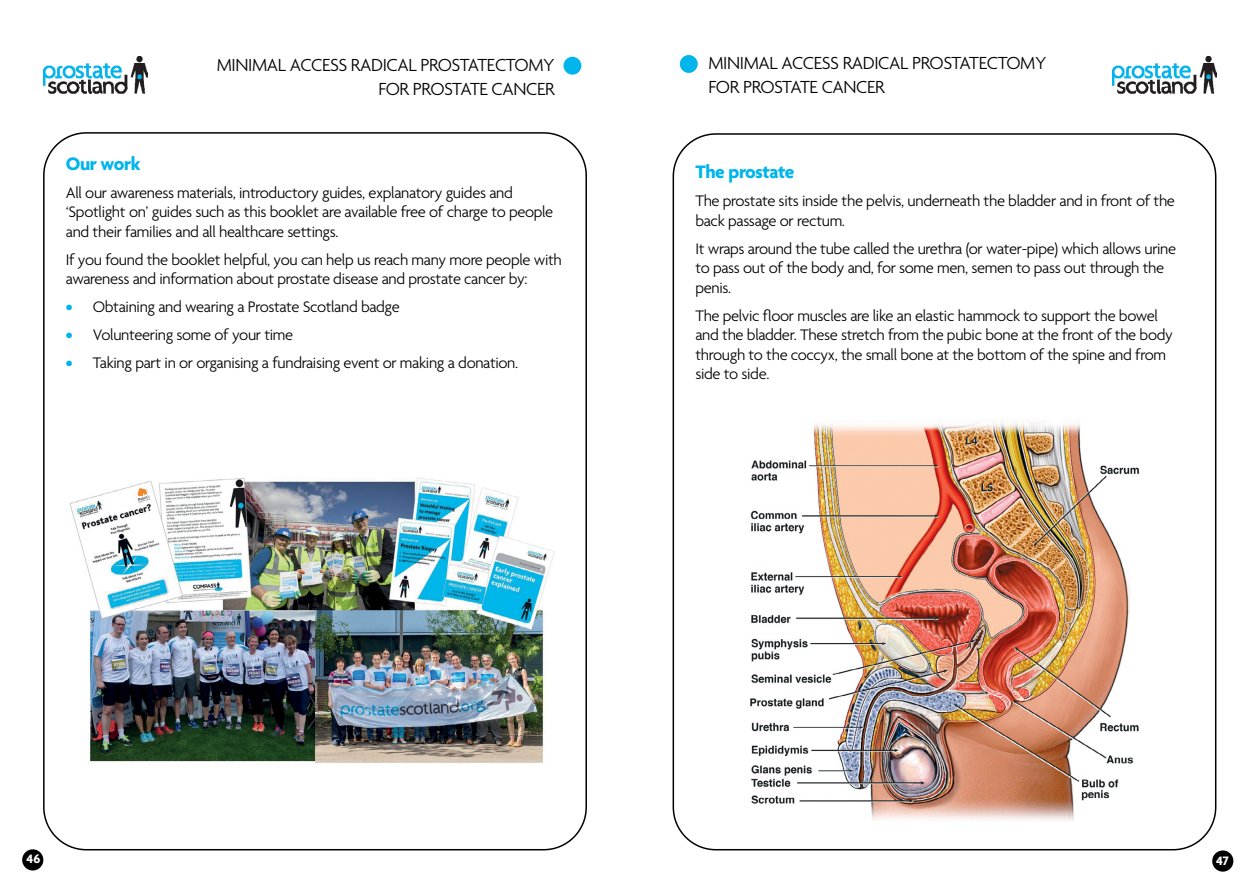
<style>
.page{position:relative;width:1259px;height:893px;background:#fff}
.page>*{position:absolute;margin:0;border:0;box-sizing:border-box;transform-origin:0 0}
.t1{font:700 19.5px "Agenda";letter-spacing:-.02em;color:#00b4ec}
.t2{font:300 18.9px/24px "Agenda";letter-spacing:-.02em;color:#000}
.t3{font:300 16.5px/19.5px "Agenda";letter-spacing:-.02em;color:#000}
.t4{font:700 13.2px "Agenda";color:#fff}
.s1{font-weight:700;color:#00b4ec}
</style>
<div class="page">
<div style="left:563px;top:57px;width:18px;height:18px;background:#00b4ec;border-radius:50%"></div>
<div style="left:22px;top:849px;width:21px;height:21px;background:#000;border-radius:50%"></div>
<div style="left:1212px;top:850px;width:21px;height:22px;background:#000;border-radius:50%"></div>
<div style="left:680px;top:55px;width:17px;height:18px;background:#00b4ec;border-radius:50%"></div>
<img style="left:44px;top:56px;width:104px;height:38px">
<img style="left:1112px;top:56px;width:104px;height:38px">
<img style="left:69px;top:478px;width:486px;height:285px">
<img style="left:750px;top:420px;width:389px;height:400px">
<p class="t2" style="left:217px;top:54px;width:339px;text-align:right">MINIMAL ACCESS RADICAL PROSTATECTOMY<br>FOR PROSTATE CANCER</p>
<p class="t1" style="left:66px;top:153px;width:76px">Our work</p>
<p class="t3" style="left:66px;top:184px;width:489px">All our awareness materials, introductory guides, explanatory guides and ‘Spotlight on’ guides such as this booklet are available free of charge to people and their families and all healthcare settings.</p>
<p class="t3" style="left:66px;top:251px;width:497px">If you found the booklet helpful, you can help us reach many more people with awareness and information about prostate disease and prostate cancer by:</p>
<p class="t3" style="left:66px;top:298px;width:335px"><span class="s1">•</span> Obtaining and wearing a Prostate Scotland badge</p>
<p class="t3" style="left:66px;top:326px;width:229px"><span class="s1">•</span> Volunteering some of your time</p>
<p class="t3" style="left:66px;top:354px;width:454px"><span class="s1">•</span> Taking part in or organising a fundraising event or making a donation.</p>
<p class="t2" style="left:708px;top:52px;width:339px">MINIMAL ACCESS RADICAL PROSTATECTOMY<br>FOR PROSTATE CANCER</p>
<p class="t1" style="left:695px;top:161px;width:101px">The prostate</p>
<p class="t3" style="left:695px;top:192px;width:481px">The prostate sits inside the pelvis, underneath the bladder and in front of the back passage or rectum.</p>
<p class="t3" style="left:695px;top:240px;width:482px">It wraps around the tube called the urethra (or water-pipe) which allows urine to pass out of the body and, for some men, semen to pass out through the penis.</p>
<p class="t3" style="left:695px;top:307px;width:479px">The pelvic floor muscles are like an elastic hammock to support the bowel and the bladder. These stretch from the pubic bone at the front of the body through to the coccyx, the small bone at the bottom of the spine and from side to side.</p>
<p class="t4" style="left:27px;top:852px;width:15px">46</p>
<p class="t4" style="left:1216px;top:854px;width:14px">47</p>
</div>
